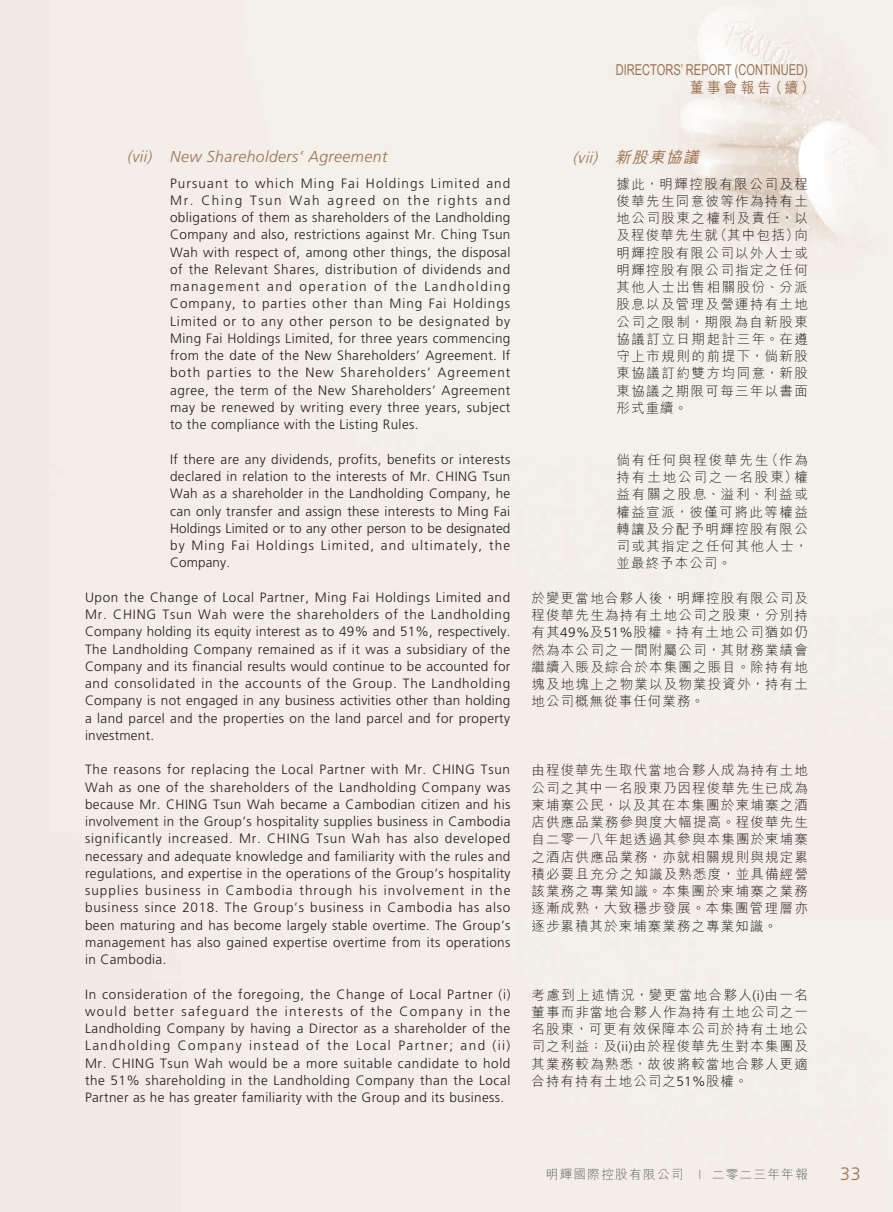
<style>
.page{position:relative;width:893px;height:1212px;background:#fff}
.page>*{position:absolute;margin:0;border:0;box-sizing:border-box;transform-origin:0 0}
.t1{font:300 18px "Frutiger LT Std";color:#9c7150}
.t2{font:italic 300 15.75px "Frutiger LT Std";letter-spacing:.03em;color:#9c7150}
.t3{font:italic 300 15.75px "Frutiger LT Std";color:#9c7150}
.t4{font:15px "Arial Narrow";color:#9c7150;scale:.9 1}
.t5{font:500 15px "M Hei HK";letter-spacing:.25em;color:#9c7150;scale:.9 1}
.t6{font:300 13.5px/17.2px "Frutiger LT Std";letter-spacing:.03em;color:#231f20;text-align:justify}
.t7{font:300 13.5px/17.2px "M Hei HK";letter-spacing:.09em;color:#231f20;text-align:justify}
.t8{font:300 12.75px "M Hei HK";letter-spacing:.09em;color:#636366}
.s1{font-family:"M Hei HK";font-weight:500}
.s2{font-family:"Frutiger LT Std"}
.s3{font-family:"Frutiger LT Std";color:#b18c70}
</style>
<div class="page">
<p class="t4" style="left:616px;top:58px;width:215px">DIRECTORS’ REPORT (CONTINUED)</p>
<p class="t5" style="left:690px;top:77px;width:140px">董事會報告（續）</p>
<p class="t2" style="left:128px;top:147px;width:261px">(vii) New Shareholders’ Agreement</p>
<p class="t6" style="left:170px;top:175px;width:342px">Pursuant to which Ming Fai Holdings Limited and Mr. Ching Tsun Wah agreed on the rights and obligations of them as shareholders of the Landholding Company and also, restrictions against Mr. Ching Tsun Wah with respect of, among other things, the disposal of the Relevant Shares, distribution of dividends and management and operation of the Landholding Company, to parties other than Ming Fai Holdings Limited or to any other person to be designated by Ming Fai Holdings Limited, for three years commencing from the date of the New Shareholders’ Agreement. If both parties to the New Shareholders’ Agreement agree, the term of the New Shareholders’ Agreement may be renewed by writing every three years, subject to the compliance with the Listing Rules.</p>
<p class="t6" style="left:170px;top:451px;width:342px">If there are any dividends, profits, benefits or interests declared in relation to the interests of Mr. CHING Tsun Wah as a shareholder in the Landholding Company, he can only transfer and assign these interests to Ming Fai Holdings Limited or to any other person to be designated by Ming Fai Holdings Limited, and ultimately, the Company.</p>
<p class="t6" style="left:85px;top:589px;width:427px">Upon the Change of Local Partner, Ming Fai Holdings Limited and Mr. CHING Tsun Wah were the shareholders of the Landholding Company holding its equity interest as to 49% and 51%, respectively.<br>The Landholding Company remained as if it was a subsidiary of the Company and its financial results would continue to be accounted for and consolidated in the accounts of the Group. The Landholding Company is not engaged in any business activities other than holding a land parcel and the properties on the land parcel and for property investment.</p>
<p class="t6" style="left:85px;top:761px;width:427px">The reasons for replacing the Local Partner with Mr. CHING Tsun Wah as one of the shareholders of the Landholding Company was because Mr. CHING Tsun Wah became a Cambodian citizen and his involvement in the Group’s hospitality supplies business in Cambodia significantly increased. Mr. CHING Tsun Wah has also developed necessary and adequate knowledge and familiarity with the rules and regulations, and expertise in the operations of the Group’s hospitality supplies business in Cambodia through his involvement in the business since 2018. The Group’s business in Cambodia has also been maturing and has become largely stable overtime. The Group’s management has also gained expertise overtime from its operations in Cambodia.</p>
<p class="t6" style="left:85px;top:985px;width:427px">In consideration of the foregoing, the Change of Local Partner (i) would better safeguard the interests of the Company in the Landholding Company by having a Director as a shareholder of the Landholding Company instead of the Local Partner; and (ii)<br>Mr. CHING Tsun Wah would be a more suitable candidate to hold the 51% shareholding in the Landholding Company than the Local Partner as he has greater familiarity with the Group and its business.</p>
<p class="t3" style="left:572px;top:149px;width:133px">(vii) <span class="s1">新股東協議</span></p>
<p class="t7" style="left:617px;top:175px;width:193px">據此，明輝控股有限公司及程俊華先生同意彼等作為持有土地公司股東之權利及責任，以及程俊華先生就（其中包括）向明輝控股有限公司以外人士或明輝控股有限公司指定之任何其他人士出售相關股份、分派股息以及管理及營運持有土地公司之限制，期限為自新股東協議訂立日期起計三年。在遵守上市規則的前提下，倘新股東協議訂約雙方均同意，新股東協議之期限可每三年以書面形式重續。</p>
<p class="t7" style="left:617px;top:451px;width:193px">倘有任何與程俊華先生（作為持有土地公司之一名股東）權益有關之股息、溢利、利益或權益宣派，彼僅可將此等權益轉讓及分配予明輝控股有限公司或其指定之任何其他人士，並最終予本公司。</p>
<p class="t7" style="left:531px;top:589px;width:278px">於變更當地合夥人後，明輝控股有限公司及程俊華先生為持有土地公司之股東，分別持有其<span class="s2">49%</span>及<span class="s2">51%</span>股權。持有土地公司猶如仍然為本公司之一間附屬公司，其財務業績會繼續入賬及綜合於本集團之賬目。除持有地塊及地塊上之物業以及物業投資外，持有土地公司概無從事任何業務。</p>
<p class="t7" style="left:531px;top:761px;width:278px">由程俊華先生取代當地合夥人成為持有土地公司之其中一名股東乃因程俊華先生已成為柬埔寨公民，以及其在本集團於柬埔寨之酒店供應品業務參與度大幅提高。程俊華先生自二零一八年起透過其參與本集團於柬埔寨之酒店供應品業務，亦就相關規則與規定累積必要且充分之知識及熟悉度，並具備經營該業務之專業知識。本集團於柬埔寨之業務逐漸成熟，大致穩步發展。本集團管理層亦逐步累積其於柬埔寨業務之專業知識。</p>
<p class="t7" style="left:531px;top:985px;width:278px">考慮到上述情況，變更當地合夥人<span class="s2">(i)</span>由一名董事而非當地合夥人作為持有土地公司之一名股東，可更有效保障本公司於持有土地公司之利益；及<span class="s2">(ii)</span>由於程俊華先生對本集團及其業務較為熟悉，故彼將較當地合夥人更適合持有持有土地公司之<span class="s2">51%</span>股權。</p>
<p class="t8" style="left:546px;top:1165px;width:264px">明輝國際控股有限公司 <span class="s3">I</span> 二零二三年年報</p>
<h1 class="t1" style="left:840px;top:1164px;width:22px">33</h1>
</div>
